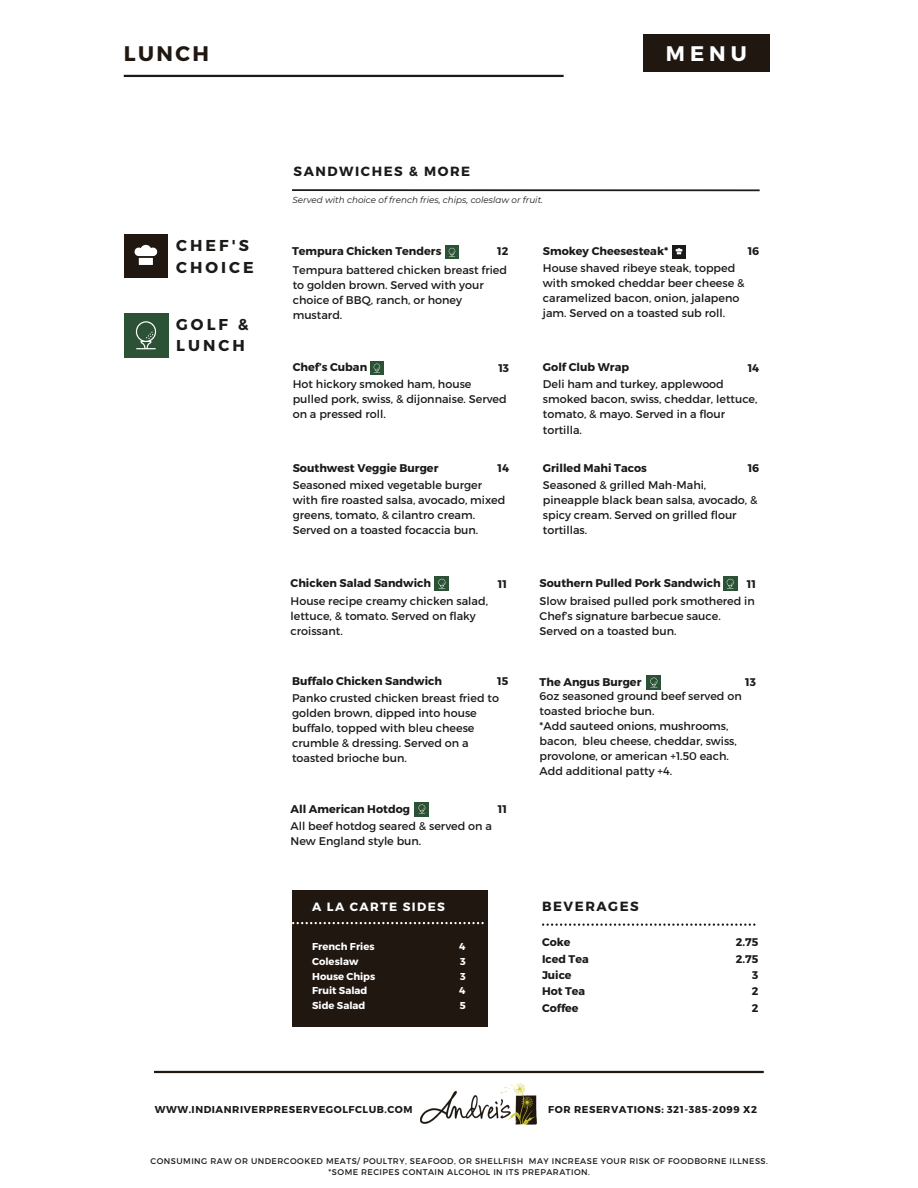
<style>
.page{position:relative;width:918px;height:1188px;background:#fff}
.page>*{position:absolute;margin:0;border:0;box-sizing:border-box;transform-origin:0 0}
.t1{font:700 21px "Montserrat";letter-spacing:.115em;color:#201711}
.t2{font:700 21px "Montserrat";color:#fff}
.t3{font:700 15.75px "Montserrat";letter-spacing:.19em;color:#1a1a18}
.t4{font:700 13.35px "Montserrat";letter-spacing:.115em;color:#1a1a18}
.t5{font:700 12px "Montserrat";letter-spacing:.115em;color:#fff}
.t6{font:700 11.25px "Montserrat";color:#1a1a18}
.t7{font:11.1px/15px "Montserrat";color:#1a1a18}
.t8{font:700 11.1px "Montserrat";color:#1a1a18}
.t9{font:700 10.05px "Montserrat";letter-spacing:.055em;color:#1a1a18}
.t10{font:700 10.05px "Montserrat";color:#fff}
.t11{font:italic 8.85px "Montserrat";color:#1a1a18}
.t12{font:8.25px "Montserrat";letter-spacing:.055em;color:#1a1a18}
</style>
<div class="page">
<div style="left:292px;top:890px;width:195px;height:136px;background:#201711"></div>
<svg style="left:292px;top:922px;width:192px;height:2px"></svg>
<svg style="left:542px;top:924px;width:213px;height:2px"></svg>
<div style="left:434px;top:576px;width:15px;height:15px;background:#2b5235"></div>
<svg style="left:438px;top:579px;width:7px;height:10px"></svg>
<div style="left:415px;top:802px;width:14px;height:15px;background:#2b5235"></div>
<svg style="left:419px;top:804px;width:6px;height:9px"></svg>
<div style="left:646px;top:675px;width:15px;height:15px;background:#2b5235"></div>
<svg style="left:650px;top:678px;width:7px;height:9px"></svg>
<hr style="left:292px;top:189px;width:468px;height:2px;background:#1a1a18">
<div style="left:723px;top:576px;width:15px;height:15px;background:#2b5235"></div>
<svg style="left:727px;top:579px;width:7px;height:10px"></svg>
<div style="left:445px;top:245px;width:14px;height:14px;background:#2b5235"></div>
<svg style="left:449px;top:248px;width:6px;height:9px"></svg>
<div style="left:672px;top:245px;width:14px;height:13px;background:#1a1a18"></div>
<svg style="left:676px;top:248px;width:7px;height:6px"></svg>
<hr style="left:124px;top:75px;width:440px;height:2px;background:#1a1a18">
<div style="left:643px;top:35px;width:126px;height:37px;background:#201711"></div>
<div style="left:124px;top:235px;width:44px;height:43px;background:#201711"></div>
<svg style="left:135px;top:245px;width:22px;height:20px"></svg>
<div style="left:124px;top:313px;width:44px;height:44px;background:#2b5235"></div>
<svg style="left:136px;top:321px;width:20px;height:28px"></svg>
<hr style="left:154px;top:1071px;width:610px;height:2px;background:#201711">
<img style="left:420px;top:1083px;width:116px;height:42px">
<div style="left:370px;top:361px;width:14px;height:14px;background:#2b5235"></div>
<svg style="left:374px;top:364px;width:6px;height:9px"></svg>
<p class="t1" style="left:124px;top:40px;width:87px">LUNCH</p>
<p class="t2" style="left:666px;top:40px;width:82px">MENU</p>
<p class="t3" style="left:176px;top:236px;width:74px">CHEF'S</p>
<p class="t3" style="left:176px;top:257px;width:79px">CHOICE</p>
<p class="t3" style="left:176px;top:314px;width:74px">GOLF &amp;</p>
<p class="t3" style="left:176px;top:335px;width:70px">LUNCH</p>
<p class="t4" style="left:294px;top:163px;width:178px">SANDWICHES &amp; MORE</p>
<p class="t11" style="left:293px;top:194px;width:252px">Served with choice of french fries, chips, coleslaw or fruit.</p>
<p class="t6" style="left:292px;top:244px;width:151px">Tempura Chicken Tenders</p>
<p class="t7" style="left:293px;top:262px;width:216px">Tempura battered chicken breast fried to golden brown. Served with your choice of BBQ, ranch, or honey mustard.</p>
<p class="t8" style="left:497px;top:244px;width:13px">12</p>
<p class="t6" style="left:543px;top:244px;width:127px">Smokey Cheesesteak*</p>
<p class="t7" style="left:543px;top:260px;width:203px">House shaved ribeye steak, topped with smoked cheddar beer cheese &amp; caramelized bacon, onion, jalapeno jam. Served on a toasted sub roll.</p>
<p class="t8" style="left:748px;top:244px;width:13px">16</p>
<p class="t6" style="left:293px;top:360px;width:76px">Chef’s Cuban</p>
<p class="t7" style="left:293px;top:376px;width:216px">Hot hickory smoked ham, house pulled pork, swiss, &amp; dijonnaise. Served on a pressed roll.</p>
<p class="t8" style="left:498px;top:360px;width:12px">13</p>
<p class="t6" style="left:543px;top:360px;width:88px">Golf Club Wrap</p>
<p class="t7" style="left:543px;top:376px;width:216px">Deli ham and turkey, applewood smoked bacon, swiss, cheddar, lettuce, tomato, &amp; mayo. Served in a flour tortilla.</p>
<p class="t8" style="left:748px;top:360px;width:13px">14</p>
<p class="t6" style="left:293px;top:461px;width:147px">Southwest Veggie Burger</p>
<p class="t7" style="left:293px;top:477px;width:214px">Seasoned mixed vegetable burger with fire roasted salsa, avocado, mixed greens, tomato, &amp; cilantro cream.<br>Served on a toasted focaccia bun.</p>
<p class="t8" style="left:498px;top:461px;width:13px">14</p>
<p class="t6" style="left:543px;top:461px;width:106px">Grilled Mahi Tacos</p>
<p class="t7" style="left:543px;top:477px;width:216px">Seasoned &amp; grilled Mah-Mahi, pineapple black bean salsa, avocado, &amp; spicy cream. Served on grilled flour tortillas.</p>
<p class="t8" style="left:748px;top:461px;width:13px">16</p>
<p class="t6" style="left:291px;top:576px;width:142px">Chicken Salad Sandwich</p>
<p class="t7" style="left:291px;top:593px;width:199px">House recipe creamy chicken salad, lettuce, &amp; tomato. Served on flaky croissant.</p>
<p class="t8" style="left:498px;top:576px;width:11px">11</p>
<p class="t6" style="left:540px;top:576px;width:183px">Southern Pulled Pork Sandwich</p>
<p class="t7" style="left:540px;top:593px;width:217px">Slow braised pulled pork smothered in<br>Chef’s signature barbecue sauce.<br>Served on a toasted bun.</p>
<p class="t8" style="left:747px;top:576px;width:11px">11</p>
<p class="t6" style="left:292px;top:674px;width:152px">Buffalo Chicken Sandwich</p>
<p class="t7" style="left:292px;top:690px;width:208px">Panko crusted chicken breast fried to golden brown, dipped into house buffalo, topped with bleu cheese crumble &amp; dressing. Served on a toasted brioche bun.</p>
<p class="t8" style="left:497px;top:674px;width:13px">15</p>
<p class="t6" style="left:291px;top:802px;width:121px">All American Hotdog</p>
<p class="t7" style="left:291px;top:818px;width:203px">All beef hotdog seared &amp; served on a<br>New England style bun.</p>
<p class="t8" style="left:498px;top:802px;width:11px">11</p>
<p class="t5" style="left:312px;top:899px;width:134px">A LA CARTE SIDES</p>
<p class="t10" style="left:312px;top:940px;width:64px">French Fries</p>
<p class="t10" style="left:459px;top:940px;width:8px">4</p>
<p class="t10" style="left:312px;top:955px;width:48px">Coleslaw</p>
<p class="t10" style="left:460px;top:955px;width:7px">3</p>
<p class="t10" style="left:312px;top:984px;width:57px">Fruit Salad</p>
<p class="t10" style="left:459px;top:984px;width:8px">4</p>
<p class="t10" style="left:312px;top:970px;width:65px">House Chips</p>
<p class="t10" style="left:460px;top:970px;width:7px">3</p>
<p class="t10" style="left:312px;top:999px;width:55px">Side Salad</p>
<p class="t10" style="left:460px;top:999px;width:7px">5</p>
<p class="t6" style="left:540px;top:674px;width:103px">The Angus Burger</p>
<p class="t7" style="left:540px;top:688px;width:204px">6oz seasoned ground beef served on toasted brioche bun.</p>
<p class="t7" style="left:540px;top:718px;width:199px">*Add sauteed onions, mushrooms, bacon, bleu cheese, cheddar, swiss, provolone, or american +1.50 each.<br>Add additional patty +4.</p>
<p class="t8" style="left:745px;top:675px;width:12px">13</p>
<p class="t4" style="left:542px;top:898px;width:98px">BEVERAGES</p>
<p class="t8" style="left:542px;top:935px;width:30px">Coke</p>
<p class="t8" style="left:736px;top:935px;width:24px">2.75</p>
<p class="t8" style="left:542px;top:968px;width:31px">Juice</p>
<p class="t8" style="left:752px;top:968px;width:8px">3</p>
<p class="t8" style="left:542px;top:951px;width:48px">Iced Tea</p>
<p class="t8" style="left:736px;top:951px;width:24px">2.75</p>
<p class="t8" style="left:542px;top:984px;width:45px">Hot Tea</p>
<p class="t8" style="left:752px;top:984px;width:8px">2</p>
<p class="t8" style="left:542px;top:1000px;width:38px">Coffee</p>
<p class="t8" style="left:752px;top:1000px;width:8px">2</p>
<p class="t9" style="left:155px;top:1103px;width:259px">WWW.INDIANRIVERPRESERVEGOLFCLUB.COM</p>
<p class="t9" style="left:548px;top:1103px;width:210px">FOR RESERVATIONS: 321-385-2099 X2</p>
<p class="t12" style="left:151px;top:1156px;width:619px">CONSUMING RAW OR UNDERCOOKED MEATS/ POULTRY, SEAFOOD, OR SHELLFISH MAY INCREASE YOUR RISK OF FOODBORNE ILLNESS.</p>
<p class="t12" style="left:329px;top:1167px;width:263px">*SOME RECIPES CONTAIN ALCOHOL IN ITS PREPARATION.</p>
</div>
